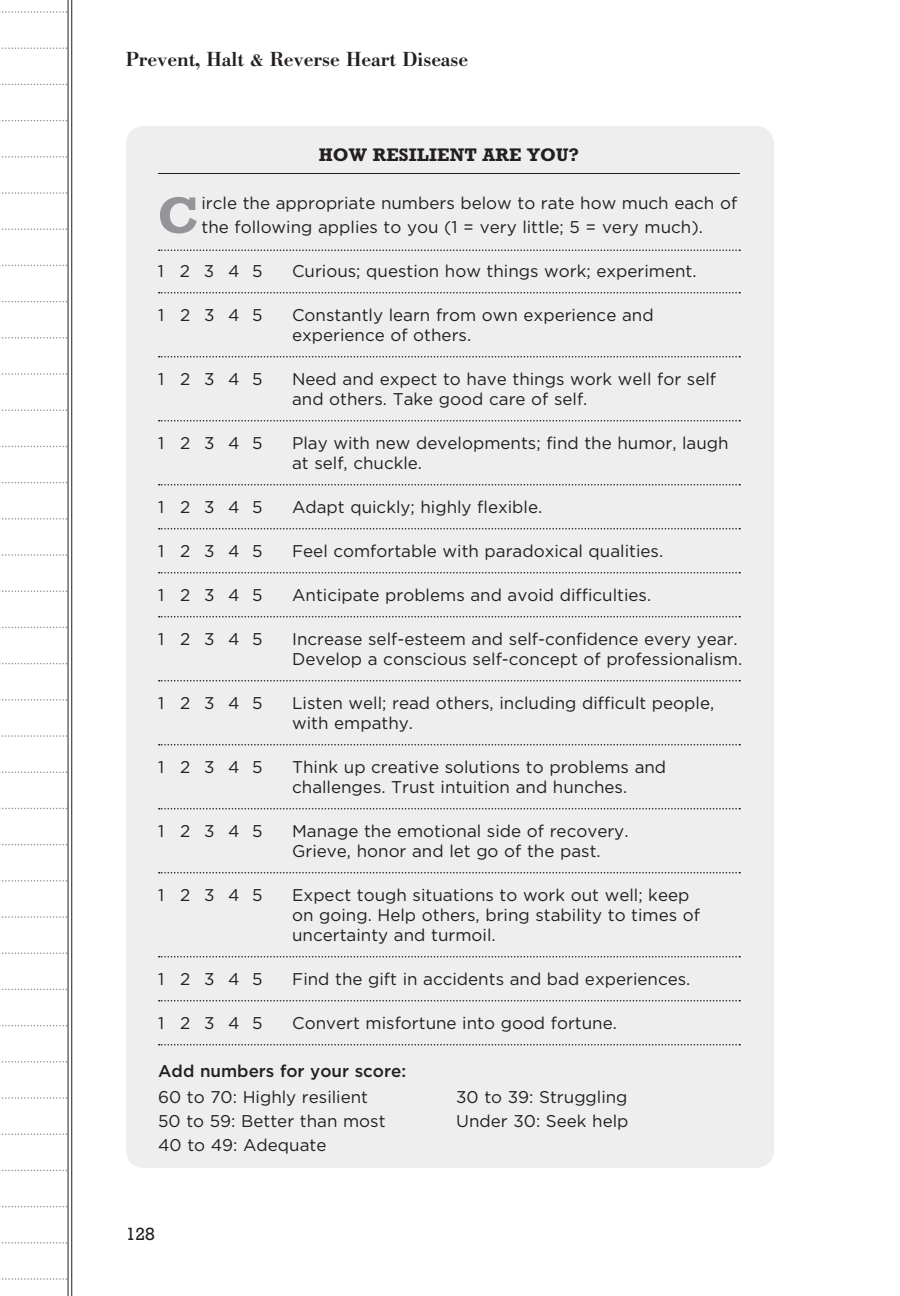
<style>
.page{position:relative;width:900px;height:1296px;background:#fff}
.page>*{position:absolute;margin:0;border:0;box-sizing:border-box;transform-origin:0 0}
.t1{font:700 52.4px "Rockwell";color:#939598}
.t2{font:500 20px "Bodoni BE";color:#231f20}
.t3{font:700 18.4px "Rockwell";letter-spacing:.01em;color:#231f20}
.t4{font:18px "Rockwell";color:#231f20}
.t5{font:17px/20px "Gotham";color:#231f20}
.t6{font:500 17px/26px "Gotham";color:#231f20}
.s1{font-weight:400}
</style>
<div class="page">
<hr style="left:71px;top:0;width:1px;height:1296px;background:#231f20">
<hr style="left:68px;top:0;width:1px;height:1296px;background:#231f20">
<svg style="left:0;top:1278px;width:67px;height:2px"></svg>
<svg style="left:0;top:1242px;width:67px;height:2px"></svg>
<svg style="left:0;top:1206px;width:67px;height:1px"></svg>
<svg style="left:0;top:1170px;width:67px;height:1px"></svg>
<svg style="left:0;top:1133px;width:67px;height:2px"></svg>
<svg style="left:0;top:1097px;width:67px;height:2px"></svg>
<svg style="left:0;top:1061px;width:67px;height:2px"></svg>
<svg style="left:0;top:1025px;width:67px;height:1px"></svg>
<svg style="left:0;top:989px;width:67px;height:1px"></svg>
<svg style="left:0;top:952px;width:67px;height:2px"></svg>
<svg style="left:0;top:916px;width:67px;height:2px"></svg>
<svg style="left:0;top:880px;width:67px;height:2px"></svg>
<svg style="left:0;top:844px;width:67px;height:1px"></svg>
<svg style="left:0;top:808px;width:67px;height:1px"></svg>
<svg style="left:0;top:771px;width:67px;height:2px"></svg>
<svg style="left:0;top:735px;width:67px;height:2px"></svg>
<svg style="left:0;top:699px;width:67px;height:2px"></svg>
<svg style="left:0;top:663px;width:67px;height:1px"></svg>
<svg style="left:0;top:627px;width:67px;height:1px"></svg>
<svg style="left:0;top:590px;width:67px;height:2px"></svg>
<svg style="left:0;top:554px;width:67px;height:2px"></svg>
<svg style="left:0;top:518px;width:67px;height:2px"></svg>
<svg style="left:0;top:482px;width:67px;height:1px"></svg>
<svg style="left:0;top:446px;width:67px;height:1px"></svg>
<svg style="left:0;top:409px;width:67px;height:2px"></svg>
<svg style="left:0;top:373px;width:67px;height:2px"></svg>
<svg style="left:0;top:337px;width:67px;height:2px"></svg>
<svg style="left:0;top:301px;width:67px;height:1px"></svg>
<svg style="left:0;top:265px;width:67px;height:1px"></svg>
<svg style="left:0;top:228px;width:67px;height:2px"></svg>
<svg style="left:0;top:192px;width:67px;height:2px"></svg>
<svg style="left:0;top:156px;width:67px;height:2px"></svg>
<svg style="left:0;top:120px;width:67px;height:1px"></svg>
<svg style="left:0;top:84px;width:67px;height:1px"></svg>
<svg style="left:0;top:47px;width:67px;height:2px"></svg>
<svg style="left:0;top:11px;width:67px;height:2px"></svg>
<div style="left:126px;top:126px;width:648px;height:1042px;background:#eeeeef;border-radius:18px"></div>
<hr style="left:158px;top:173px;width:582px;height:1px;background:#231f20">
<svg style="left:159px;top:250px;width:581px;height:1px"></svg>
<svg style="left:159px;top:292px;width:581px;height:2px"></svg>
<svg style="left:159px;top:356px;width:581px;height:2px"></svg>
<svg style="left:159px;top:420px;width:581px;height:2px"></svg>
<svg style="left:159px;top:484px;width:581px;height:2px"></svg>
<svg style="left:159px;top:528px;width:581px;height:2px"></svg>
<svg style="left:159px;top:572px;width:581px;height:2px"></svg>
<svg style="left:159px;top:616px;width:581px;height:2px"></svg>
<svg style="left:159px;top:680px;width:581px;height:2px"></svg>
<svg style="left:159px;top:744px;width:581px;height:2px"></svg>
<svg style="left:159px;top:808px;width:581px;height:2px"></svg>
<svg style="left:159px;top:872px;width:581px;height:2px"></svg>
<svg style="left:159px;top:956px;width:581px;height:2px"></svg>
<svg style="left:159px;top:1000px;width:581px;height:2px"></svg>
<svg style="left:159px;top:1044px;width:581px;height:2px"></svg>
<p class="t2" style="left:126px;top:47px;width:344px">Prevent, Halt &amp; Reverse Heart Disease</p>
<p class="t3" style="left:319px;top:144px;width:262px">HOW RESILIENT ARE YOU?</p>
<p class="t1" style="left:158px;top:184px;width:38px">C</p>
<p class="t5" style="left:201px;top:191px;width:537px;line-height:24px">ircle the appropriate numbers below to rate how much each of the following applies to you (1 = very little; 5 = very much).</p>
<p class="t5" style="left:158px;top:261px;width:106px">1 2345</p>
<p class="t5" style="left:292px;top:261px;width:406px">Curious; question how things work; experiment.</p>
<p class="t5" style="left:158px;top:305px;width:106px">1 2345</p>
<p class="t5" style="left:292px;top:305px;width:363px">Constantly learn from own experience and experience of others.</p>
<p class="t5" style="left:158px;top:369px;width:106px">1 2345</p>
<p class="t5" style="left:292px;top:369px;width:426px">Need and expect to have things work well for self and others. Take good care of self.</p>
<p class="t5" style="left:158px;top:433px;width:106px">1 2345</p>
<p class="t5" style="left:292px;top:433px;width:438px">Play with new developments; find the humor, laugh at self, chuckle.</p>
<p class="t5" style="left:158px;top:497px;width:106px">1 2345</p>
<p class="t5" style="left:292px;top:497px;width:252px">Adapt quickly; highly flexible.</p>
<p class="t5" style="left:158px;top:541px;width:106px">1 2345</p>
<p class="t5" style="left:292px;top:541px;width:373px">Feel comfortable with paradoxical qualities.</p>
<p class="t5" style="left:158px;top:585px;width:106px">1 2345</p>
<p class="t5" style="left:292px;top:585px;width:361px">Anticipate problems and avoid difficulties.</p>
<p class="t5" style="left:158px;top:629px;width:106px">1 2345</p>
<p class="t5" style="left:292px;top:629px;width:452px">Increase self-esteem and self-confidence every year.<br>Develop a conscious self-concept of professionalism.</p>
<p class="t5" style="left:158px;top:693px;width:106px">1 2345</p>
<p class="t5" style="left:292px;top:693px;width:424px">Listen well; read others, including difficult people, with empathy.</p>
<p class="t5" style="left:158px;top:757px;width:106px">1 2345</p>
<p class="t5" style="left:292px;top:757px;width:376px">Think up creative solutions to problems and challenges. Trust intuition and hunches.</p>
<p class="t5" style="left:158px;top:821px;width:106px">1 2345</p>
<p class="t5" style="left:292px;top:821px;width:338px">Manage the emotional side of recovery.<br>Grieve, honor and let go of the past.</p>
<p class="t5" style="left:158px;top:885px;width:106px">1 2345</p>
<p class="t5" style="left:292px;top:885px;width:409px">Expect tough situations to work out well; keep on going. Help others, bring stability to times of uncertainty and turmoil.</p>
<p class="t5" style="left:158px;top:969px;width:106px">1 2345</p>
<p class="t5" style="left:292px;top:969px;width:400px">Find the gift in accidents and bad experiences.</p>
<p class="t5" style="left:158px;top:1013px;width:106px">1 2345</p>
<p class="t5" style="left:292px;top:1013px;width:326px">Convert misfortune into good fortune.</p>
<p class="t6" style="left:158px;top:1057px;width:249px">Add numbers for your score:<br><span class="s1">60 to 70: Highly resilient</span></p>
<p class="t5" style="left:456px;top:1087px;width:173px">30 to 39: Struggling</p>
<p class="t5" style="left:158px;top:1111px;width:229px">50 to 59: Better than most</p>
<p class="t5" style="left:456px;top:1111px;width:174px">Under 30: Seek help</p>
<p class="t5" style="left:158px;top:1135px;width:170px">40 to 49: Adequate</p>
<p class="t4" style="left:126px;top:1223px;width:31px">128</p>
</div>
